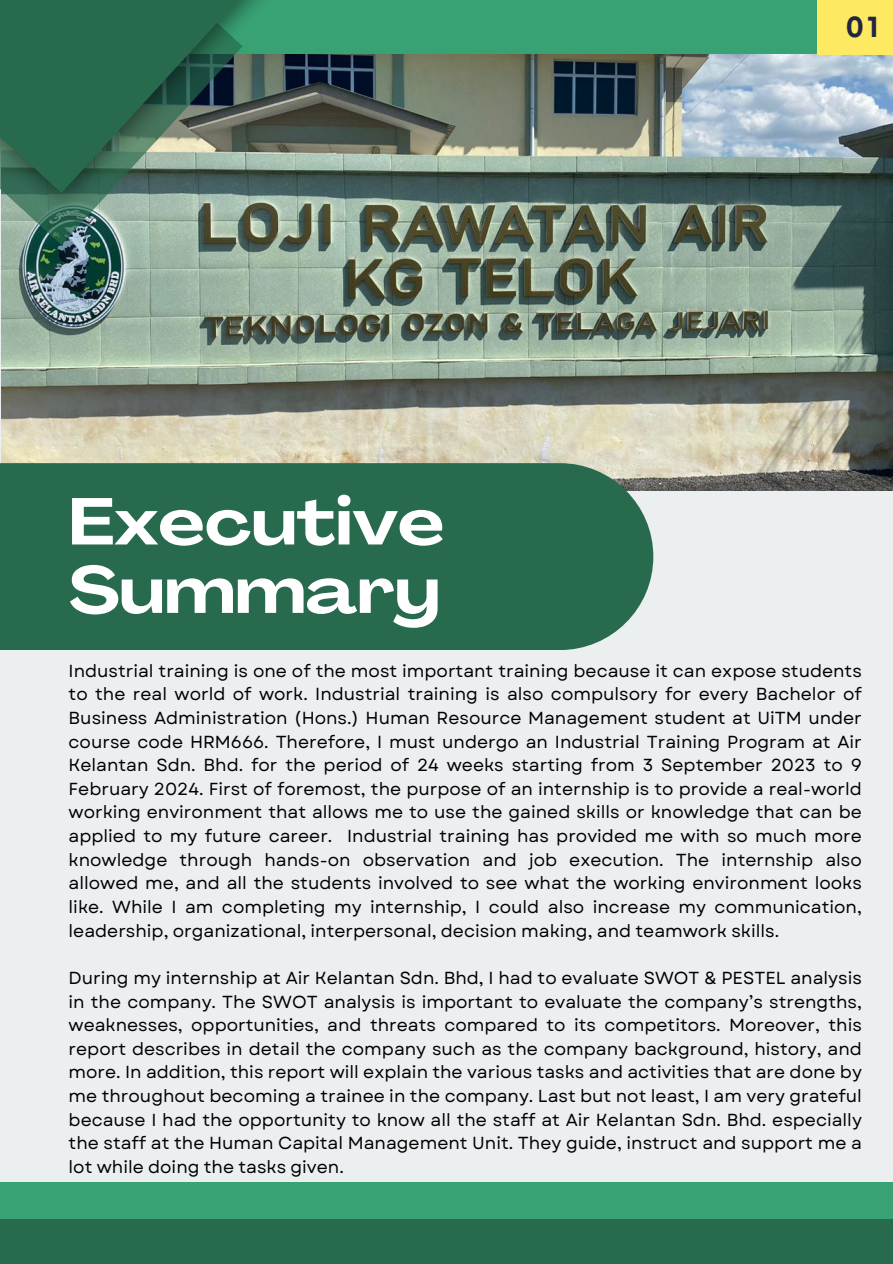
<style>
.page{position:relative;width:893px;height:1264px;background:#fff}
.page>*{position:absolute;margin:0;border:0;box-sizing:border-box;transform-origin:0 0}
.t1{font:700 expanded 65.1px/68.4px "Agrandir";color:#fff}
.t2{font:700 27px "Nourd";color:#22263e}
.t3{font:17.4px/23.7px "Garet";color:#000;text-align:justify}
</style>
<div class="page">
<div style="left:0;top:0;width:892px;height:1263px;background:#eceff0"></div>
<div style="left:0;top:1181px;width:892px;height:37px;background:#39a274"></div>
<div style="left:56px;top:0;width:836px;height:55px;background:#39a274"></div>
<div style="left:0;top:1218px;width:892px;height:45px;background:#286a4d"></div>
<img style="left:2px;top:55px;width:890px;height:435px">
<img style="left:1px;top:229px;width:242px;height:16px">
<img style="left:1px;top:54px;width:392px;height:175px">
<svg style="left:0;top:0;width:285px;height:193px;background:#3b6d57"></svg>
<div style="left:0;top:463px;width:653px;height:187px;background:#286a4d"></div>
<div style="left:817px;top:0;width:75px;height:55px;background:#fde962"></div>
<p class="t2" style="left:845px;top:10px;width:34px">01</p>
<p class="t1" style="left:69px;top:494px;width:377px">Executive<br>Summary</p>
<h1 class="t3" style="left:69px;top:658px;width:794px">Industrial training is one of the most important training because it can expose students to the real world of work. Industrial training is also compulsory for every Bachelor of Business Administration (Hons.) Human Resource Management student at UiTM under course code HRM666. Therefore, I must undergo an Industrial Training Program at Air Kelantan Sdn. Bhd. for the period of 24 weeks starting from 3 September 2023 to 9<br>February 2024. First of foremost, the purpose of an internship is to provide a real-world working environment that allows me to use the gained skills or knowledge that can be applied to my future career. Industrial training has provided me with so much more knowledge through hands-on observation and job execution. The internship also allowed me, and all the students involved to see what the working environment looks like. While I am completing my internship, I could also increase my communication, leadership, organizational, interpersonal, decision making, and teamwork skills.</h1>
<p class="t3" style="left:69px;top:966px;width:794px">During my internship at Air Kelantan Sdn. Bhd, I had to evaluate SWOT &amp; PESTEL analysis in the company. The SWOT analysis is important to evaluate the company’s strengths, weaknesses, opportunities, and threats compared to its competitors. Moreover, this report describes in detail the company such as the company background, history, and more. In addition, this report will explain the various tasks and activities that are done by me throughout becoming a trainee in the company. Last but not least, I am very grateful because I had the opportunity to know all the staff at Air Kelantan Sdn. Bhd. especially the staff at the Human Capital Management Unit. They guide, instruct and support me a lot while doing the tasks given.</p>
</div>
